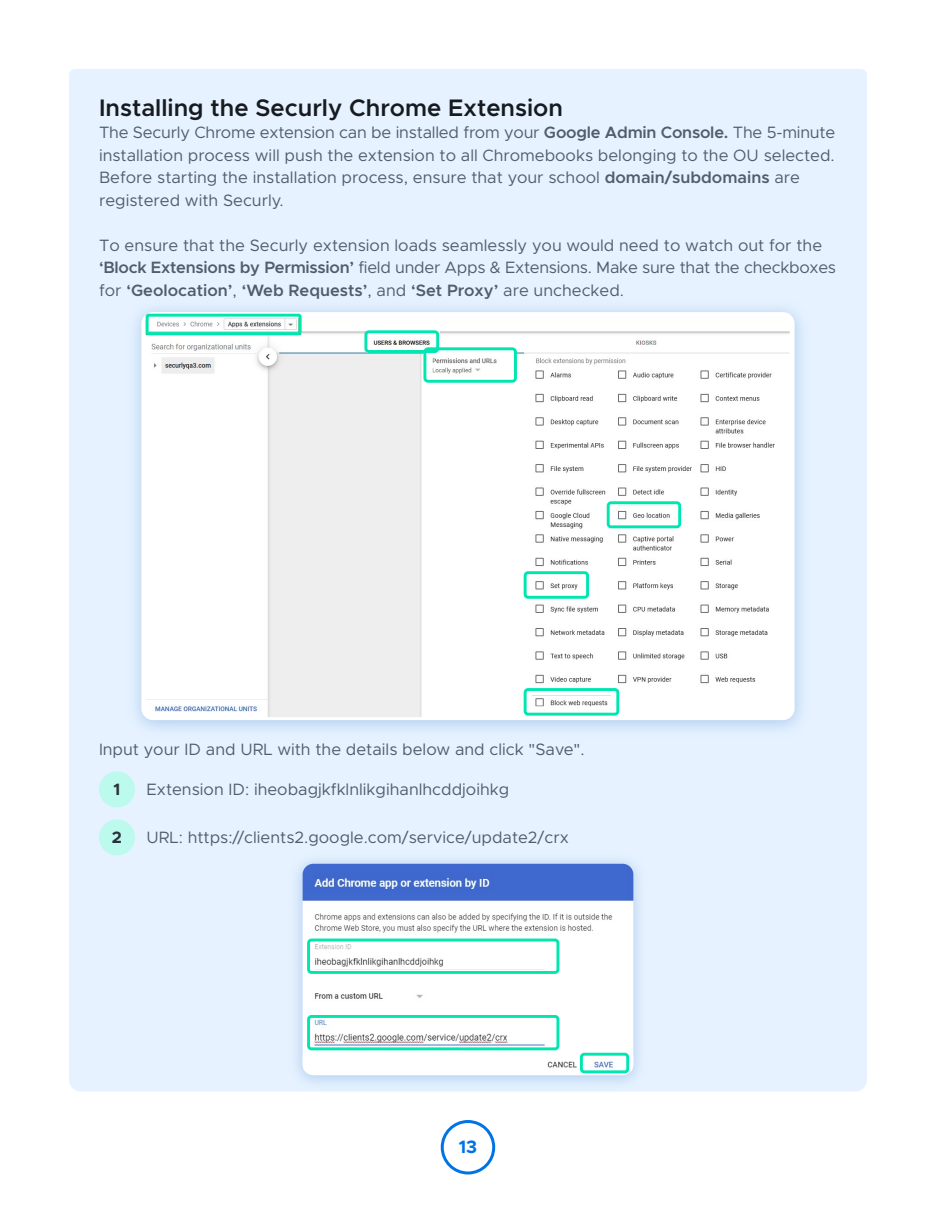
<style>
.page{position:relative;width:936px;height:1206px;background:#fff}
.page>*{position:absolute;margin:0;border:0;box-sizing:border-box;transform-origin:0 0}
.t1{font:600 24px "Metropolis";color:#171b1f}
.t2{font:700 18px "Metropolis";color:#0073e6}
.t3{font:16.5px/22.5px "Metropolis";color:#505e6b}
.t4{font:700 16.5px "Metropolis";color:#2a3138}
.s1{font-weight:600}
</style>
<div class="page">
<div style="left:69px;top:69px;width:798px;height:1023px;background:#e6f2ff"></div>
<div style="left:441px;top:1120px;width:54px;height:54px;border:3px solid #0073e6;border-radius:50%"></div>
<div style="left:99px;top:771px;width:36px;height:36px;background:#bbfaec;border-radius:50%"></div>
<div style="left:99px;top:819px;width:36px;height:36px;background:#bbfaec;border-radius:50%"></div>
<img style="left:120px;top:293px;width:696px;height:451px">
<div style="left:141px;top:312px;width:654px;height:408px;background:#fff;border-radius:12px"></div>
<img style="left:146px;top:318px;width:644px;height:399px">
<div style="left:610px;top:498px;width:69px;height:31px;border:7px solid #fff"></div>
<div style="left:523px;top:687px;width:97px;height:28px;border:9px solid #fff"></div>
<div style="left:524px;top:571px;width:65px;height:28px;border:3px solid #00e6b1;border-radius:3px"></div>
<div style="left:524px;top:688px;width:95px;height:28px;border:3px solid #00e6b1;border-radius:3px"></div>
<div style="left:607px;top:501px;width:74px;height:27px;border:3px solid #00e6b1;border-radius:3px"></div>
<div style="left:146px;top:314px;width:156px;height:21px;border:3px solid #00e6b1"></div>
<div style="left:423px;top:347px;width:94px;height:36px;border:3px solid #00e6b1;border-radius:3px"></div>
<div style="left:364px;top:330px;width:75px;height:23px;border:3px solid #00e6b1;border-radius:3px"></div>
<img style="left:284px;top:847px;width:369px;height:245px">
<img style="left:303px;top:864px;width:330px;height:211px">
<img style="left:303px;top:1056px;width:330px;height:15px">
<div style="left:307px;top:939px;width:252px;height:35px;border:3px solid #00e6b1;border-radius:3px"></div>
<div style="left:307px;top:1015px;width:252px;height:35px;border:3px solid #00e6b1;border-radius:3px"></div>
<div style="left:580px;top:1053px;width:49px;height:20px;border:3px solid #00e6b1;border-radius:3px"></div>
<h1 class="t1" style="left:99px;top:92px;width:466px">Installing the Securly Chrome Extension</h1>
<p class="t3" style="left:99px;top:121px;width:738px">The Securly Chrome extension can be installed from your <span class="s1">Google Admin Console.</span> The 5-minute installation process will push the extension to all Chromebooks belonging to the OU selected.<br>Before starting the installation process, ensure that your school <span class="s1">domain/subdomains</span> are registered with Securly.</p>
<p class="t3" style="left:99px;top:234px;width:739px">To ensure that the Securly extension loads seamlessly you would need to watch out for the <span class="s1">‘Block Extensions by Permission’</span> field under Apps &amp; Extensions. Make sure that the checkboxes for <span class="s1">‘Geolocation’</span>, <span class="s1">‘Web Requests’</span>, and <span class="s1">‘Set Proxy’</span> are unchecked.</p>
<p class="t3" style="left:99px;top:738px;width:487px">Input your ID and URL with the details below and click "Save".</p>
<p class="t4" style="left:114px;top:779px;width:8px">1</p>
<p class="t3" style="left:147px;top:778px;width:364px">Extension ID: iheobagjkfklnlikgihanlhcddjoihkg</p>
<p class="t4" style="left:112px;top:827px;width:12px">2</p>
<p class="t3" style="left:147px;top:826px;width:424px">URL: https://clients2.google.com/service/update2/crx</p>
<p class="t2" style="left:459px;top:1135px;width:20px">13</p>
</div>
